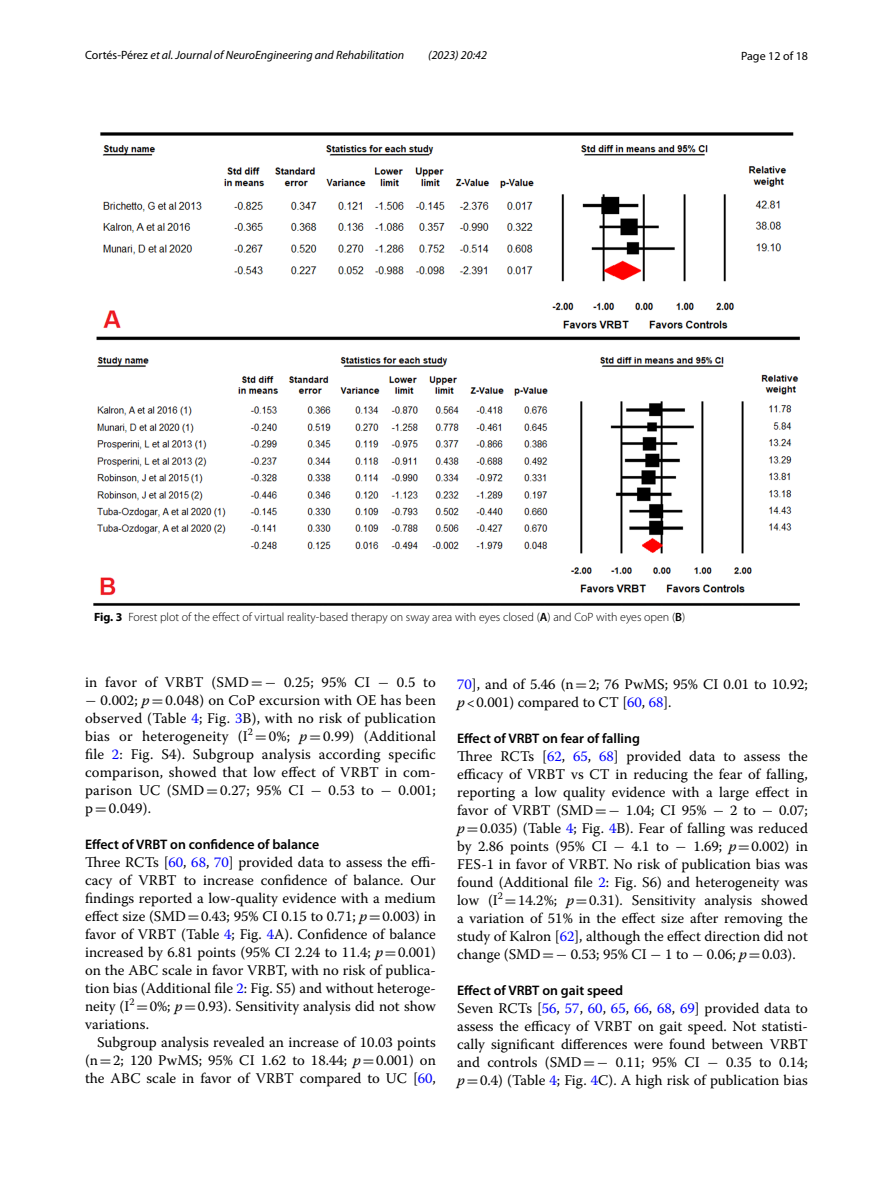
<style>
.page{position:relative;width:893px;height:1187px;background:#fff}
.page>*{position:absolute;margin:0;border:0;box-sizing:border-box;transform-origin:0 0}
.t1{font:14.7px/18px "Warnock Pro";color:#000;text-align:justify}
.t2{font:600 13.8px "Myriad Pro";color:#000}
.t3{font:300 12px "Myriad Pro";color:#000}
.t4{font:italic 12px "Myriad Pro";color:#000}
.t5{font:12px "Myriad Pro";color:#000}
.s1{font-style:normal}
.s2{font-weight:700}
.s3{font-weight:600}
.s4{font-family:"MTSY"}
.s5{font-style:italic}
.s6{color:#00f}
</style>
<div class="page">
<img style="left:94px;top:133px;width:705px;height:472px">
<p class="t4" style="left:85px;top:48px;width:321px"><span class="s1">Cortés‑Pérez</span> et al. Journal of NeuroEngineering and Rehabilitation</p>
<p class="t4" style="left:428px;top:48px;width:60px">(2023) 20:42</p>
<p class="t5" style="left:741px;top:48px;width:68px">Page 12 of 18</p>
<p class="t3" style="left:94px;top:610px;width:593px"><span class="s2">Fig. 3</span> Forest plot of the effect of virtual reality-based therapy on sway area with eyes closed (<span class="s3">A</span>) and CoP with eyes open (<span class="s3">B</span>)</p>
<p class="t1" style="left:85px;top:672px;width:352px">in favor of VRBT (SMD<span class="s4">=−</span> 0.25; 95% CI <span class="s4">−</span> 0.5 to <span class="s4">−</span> 0.002; <span class="s5">p</span><span class="s4">=</span>0.048) on CoP excursion with OE has been observed (Table <span class="s6">4</span>; Fig. <span class="s6">3</span>B), with no risk of publication bias or heterogeneity (I<sup>2</sup> <span class="s4">=</span>0%; <span class="s5">p</span><span class="s4">=</span>0.99) (Additional file <span class="s6">2</span>: Fig. S4). Subgroup analysis according specific comparison, showed that low effect of VRBT in com&shy;parison UC (SMD<span class="s4">=</span>0.27; 95% CI <span class="s4">−</span> 0.53 to <span class="s4">−</span> 0.001; p<span class="s4">=</span>0.049).</p>
<p class="t2" style="left:85px;top:835px;width:236px">Effect of VRBT on confidence of balance</p>
<p class="t1" style="left:85px;top:852px;width:352px">Three RCTs [<span class="s6">60</span>, <span class="s6">68</span>, <span class="s6">70</span>] provided data to assess the effi&shy;cacy of VRBT to increase confidence of balance. Our findings reported a low-quality evidence with a medium effect size (SMD<span class="s4">=</span>0.43; 95% CI 0.15 to 0.71; <span class="s5">p</span><span class="s4">=</span>0.003) in favor of VRBT (Table <span class="s6">4</span>; Fig. <span class="s6">4</span>A). Confidence of balance increased by 6.81 points (95% CI 2.24 to 11.4; <span class="s5">p</span><span class="s4">=</span>0.001) on the ABC scale in favor VRBT, with no risk of publica&shy;tion bias (Additional file <span class="s6">2</span>: Fig. S5) and without heteroge&shy;neity (I<sup>2</sup> <span class="s4">=</span>0%; <span class="s5">p</span><span class="s4">=</span>0.93). Sensitivity analysis did not show variations.</p>
<p class="t1" style="left:85px;top:1032px;width:352px;text-indent:12px">Subgroup analysis revealed an increase of 10.03 points (n<span class="s4">=</span>2; 120 PwMS; 95% CI 1.62 to 18.44; <span class="s5">p</span><span class="s4">=</span>0.001) on the ABC scale in favor of VRBT compared to UC [<span class="s6">60</span>,</p>
<p class="t1" style="left:457px;top:674px;width:352px"><span class="s6">70</span>], and of 5.46 (n<span class="s4">=</span>2; 76 PwMS; 95% CI 0.01 to 10.92; <span class="s5">p</span>&lt;0.001) compared to CT [<span class="s6">60</span>, <span class="s6">68</span>].</p>
<p class="t2" style="left:457px;top:729px;width:184px">Effect of VRBT on fear of falling</p>
<p class="t1" style="left:457px;top:746px;width:352px">Three RCTs [<span class="s6">62</span>, <span class="s6">65</span>, <span class="s6">68</span>] provided data to assess the efficacy of VRBT vs CT in reducing the fear of falling, reporting a low quality evidence with a large effect in favor of VRBT (SMD<span class="s4">=−</span> 1.04; CI 95% <span class="s4">−</span> 2 to <span class="s4">−</span> 0.07; <span class="s5">p</span><span class="s4">=</span>0.035) (Table <span class="s6">4</span>; Fig. <span class="s6">4</span>B). Fear of falling was reduced by 2.86 points (95% CI <span class="s4">−</span> 4.1 to <span class="s4">−</span> 1.69; <span class="s5">p</span><span class="s4">=</span>0.002) in FES-1 in favor of VRBT. No risk of publication bias was found (Additional file <span class="s6">2</span>: Fig. S6) and heterogeneity was low (I<sup>2</sup> <span class="s4">=</span>14.2%; <span class="s5">p</span><span class="s4">=</span>0.31). Sensitivity analysis showed a variation of 51% in the effect size after removing the study of Kalron [<span class="s6">62</span>], although the effect direction did not change (SMD<span class="s4">=−</span> 0.53; 95% CI <span class="s4">−</span> 1 to <span class="s4">−</span> 0.06; <span class="s5">p</span><span class="s4">=</span>0.03).</p>
<p class="t2" style="left:457px;top:981px;width:168px">Effect of VRBT on gait speed</p>
<p class="t1" style="left:457px;top:998px;width:352px">Seven RCTs [<span class="s6">56</span>, <span class="s6">57</span>, <span class="s6">60</span>, <span class="s6">65</span>, <span class="s6">66</span>, <span class="s6">68</span>, <span class="s6">69</span>] provided data to assess the efficacy of VRBT on gait speed. Not statisti&shy;cally significant differences were found between VRBT and controls (SMD<span class="s4">=−</span> 0.11; 95% CI <span class="s4">−</span> 0.35 to 0.14; <span class="s5">p</span><span class="s4">=</span>0.4) (Table <span class="s6">4</span>; Fig. <span class="s6">4</span>C). A high risk of publication bias</p>
</div>
